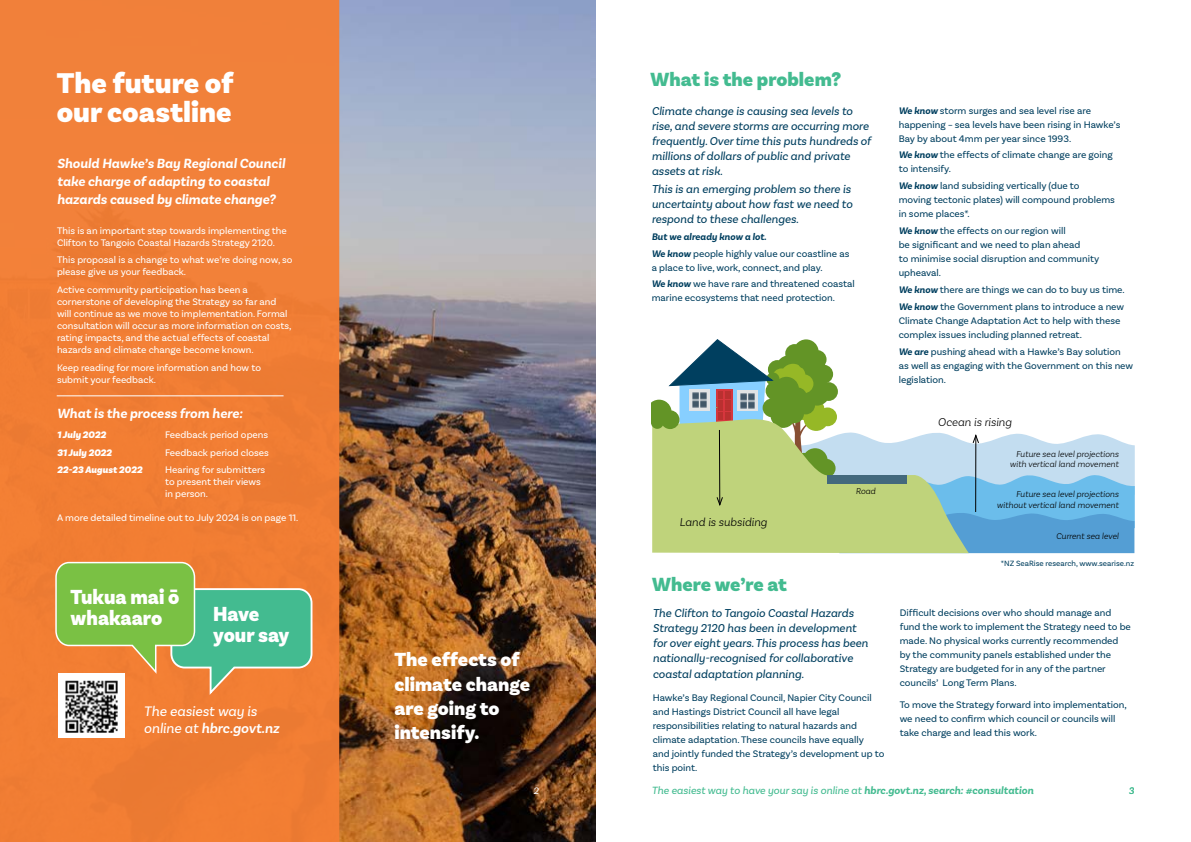
<style>
.page{position:relative;width:1191px;height:842px;background:#fff}
.page>*{position:absolute;margin:0;border:0;box-sizing:border-box;transform-origin:0 0}
.t1{font:900 30px/29px "Basic Sans";color:#fff}
.t2{font:900 21.4px/20.6px "Basic Sans";color:#fff;scale:.95 1}
.t3{font:900 20px/24px "Basic Sans";color:#fff}
.t4{font:900 20px "Basic Sans";color:#43bb90}
.t5{font:italic 14.5px/17.5px "Basic Sans";color:#fff}
.t6{font:italic 700 14px/18px "Basic Sans";color:#fff}
.t7{font:italic 12px/15px "Basic Sans";color:#003f5f}
.t8{font:italic 300 12px "Basic Sans";color:#000}
.t9{font:italic 11px "Basic Sans";color:#43bb90}
.t10{font:10px/14px "Basic Sans";color:#003f5f}
.t11{font:10px/12px "Basic Sans";color:#fff}
.t12{font:italic 900 10px "Basic Sans";color:#fff}
.t13{font:italic 10px "Basic Sans";color:#fff}
.t14{font:italic 10px "Basic Sans";color:#43bb90}
.t15{font:italic 300 9px/10.8px "Basic Sans";color:#000;text-align:right}
.t16{font:8px "Basic Sans";color:#003f5f}
.s1{font-weight:600}
.s2{font-weight:700;font-style:italic}
.s3{font-weight:700}
</style>
<div class="page">
<img style="left:339px;top:0;width:256px;height:842px">
<div style="left:0;top:0;width:339px;height:842px;background:#f17e34"></div>
<svg style="left:651px;top:339px;width:483px;height:214px"></svg>
<svg style="left:55px;top:561px;width:258px;height:136px;background:#98ab5b"></svg>
<img style="left:59px;top:674px;width:65px;height:63px">
<hr style="left:57px;top:395px;width:226px;height:1px;background:#fff">
<h1 class="t1" style="left:57px;top:69px;width:178px">The future of our coastline</h1>
<h3 class="t6" style="left:57px;top:154px;width:229px">Should Hawke’s Bay Regional Council take charge of adapting to coastal hazards caused by climate change?</h3>
<p class="t11" style="left:57px;top:224px;width:231px">This is an important step towards implementing the<br>Clifton to Tangoio Coastal Hazards Strategy 2120.</p>
<p class="t11" style="left:57px;top:254px;width:237px">This proposal is a change to what we’re doing now, so please give us your feedback.</p>
<p class="t11" style="left:57px;top:284px;width:236px">Active community participation has been a cornerstone of developing the Strategy so far and will continue as we move to implementation. Formal consultation will occur as more information on costs, rating impacts, and the actual effects of coastal hazards and climate change become known.</p>
<p class="t11" style="left:57px;top:361px;width:205px">Keep reading for more information and how to submit your feedback.</p>
<h3 class="t6" style="left:57px;top:404px;width:187px">What is the process from here:</h3>
<p class="t12" style="left:57px;top:429px;width:51px">1 July 2022</p>
<p class="t11" style="left:165px;top:429px;width:105px">Feedback period opens</p>
<p class="t12" style="left:57px;top:446px;width:56px">31 July 2022</p>
<p class="t11" style="left:165px;top:446px;width:105px">Feedback period closes</p>
<p class="t12" style="left:57px;top:464px;width:87px">22-23 August 2022</p>
<p class="t11" style="left:165px;top:464px;width:102px">Hearing for submitters to present their views in person.</p>
<p class="t11" style="left:57px;top:511px;width:243px">A more detailed timeline out to July 2024 is on page 11.</p>
<h2 class="t2" style="left:71px;top:587px;width:116px">Tukua mai ō whakaaro</h2>
<h2 class="t2" style="left:213px;top:604px;width:82px">Have your say</h2>
<h3 class="t5" style="left:144px;top:702px;width:137px">The easiest way is online at <span class="s1">hbrc.govt.nz</span></h3>
<h3 class="t3" style="left:394px;top:648px;width:137px">The effects of climate change are going to intensify.</h3>
<h3 class="t4" style="left:650px;top:67px;width:192px">What is the problem?</h3>
<p class="t7" style="left:651px;top:103px;width:221px">Climate change is causing sea levels to rise, and severe storms are occurring more frequently. Over time this puts hundreds of millions of dollars of public and private assets at risk.</p>
<p class="t7" style="left:651px;top:181px;width:202px">This is an emerging problem so there is uncertainty about how fast we need to respond to these challenges.</p>
<p class="t10" style="left:651px;top:228px;width:199px;line-height:16.8px"><span class="s2">But we already know a lot.<br>We know</span> people highly value our coastline as</p>
<p class="t10" style="left:651px;top:259px;width:204px;line-height:16.8px">a place to live, work, connect, and play.<br><span class="s2">We know</span> we have rare and threatened coastal</p>
<p class="t10" style="left:651px;top:291px;width:185px">marine ecosystems that need protection.</p>
<p class="t8" style="left:679px;top:515px;width:89px">Land is subsiding</p>
<h3 class="t4" style="left:652px;top:572px;width:136px">Where we’re at</h3>
<p class="t15" style="left:855px;top:485px;width:21px">Road</p>
<p class="t7" style="left:652px;top:605px;width:217px">The Clifton to Tangoio Coastal Hazards Strategy 2120 has been in development for over eight years. This process has been nationally-recognised for collaborative coastal adaptation planning.</p>
<p class="t10" style="left:652px;top:690px;width:233px">Hawke’s Bay Regional Council, Napier City Council and Hastings District Council all have legal responsibilities relating to natural hazards and climate adaptation. These councils have equally<br>and jointly funded the Strategy’s development up to this point.</p>
<p class="t10" style="left:898px;top:103px;width:223px"><span class="s2">We know</span> storm surges and sea level rise are happening – sea levels have been rising in Hawke’s<br>Bay by about 4mm per year since 1993.</p>
<p class="t10" style="left:898px;top:148px;width:215px"><span class="s2">We know</span> the effects of climate change are going to intensify.</p>
<p class="t10" style="left:898px;top:179px;width:218px"><span class="s2">We know</span> land subsiding vertically (due to moving tectonic plates) will compound problems in some places*.</p>
<p class="t10" style="left:898px;top:224px;width:202px"><span class="s2">We know</span> the effects on our region will<br>be significant and we need to plan ahead<br>to minimise social disruption and community upheaval.</p>
<p class="t10" style="left:898px;top:281px;width:228px;line-height:16.8px"><span class="s2">We know</span> there are things we can do to buy us time.<br><span class="s2">We know</span> the Government plans to introduce a new</p>
<p class="t10" style="left:898px;top:313px;width:223px">Climate Change Adaptation Act to help with these complex issues including planned retreat.</p>
<p class="t10" style="left:898px;top:344px;width:236px"><span class="s2">We are</span> pushing ahead with a Hawke’s Bay solution as well as engaging with the Government on this new legislation.</p>
<p class="t8" style="left:938px;top:415px;width:75px">Ocean is rising</p>
<p class="t15" style="left:1010px;top:448px;width:110px">Future sea level projections with vertical land movement</p>
<p class="t15" style="left:997px;top:488px;width:123px">Future sea level projections without vertical land movement</p>
<p class="t15" style="left:1056px;top:530px;width:64px">Current sea level</p>
<p class="t16" style="left:1000px;top:558px;width:135px">*NZ SeaRise research, www.searise.nz</p>
<p class="t10" style="left:899px;top:605px;width:233px">Difficult decisions over who should manage and fund the work to implement the Strategy need to be made. No physical works currently recommended by the community panels established under the Strategy are budgeted for in any of the partner councils’ Long Term Plans.</p>
<p class="t10" style="left:899px;top:698px;width:229px">To move the Strategy forward into implementation, we need to confirm which council or councils will take charge and lead this work.</p>
<p class="t13" style="left:533px;top:785px;width:7px">2</p>
<p class="t9" style="left:651px;top:784px;width:383px">The easiest way to have your say is online at <span class="s3">hbrc.govt.nz, search: #consultation</span></p>
<p class="t14" style="left:1128px;top:785px;width:7px">3</p>
</div>
